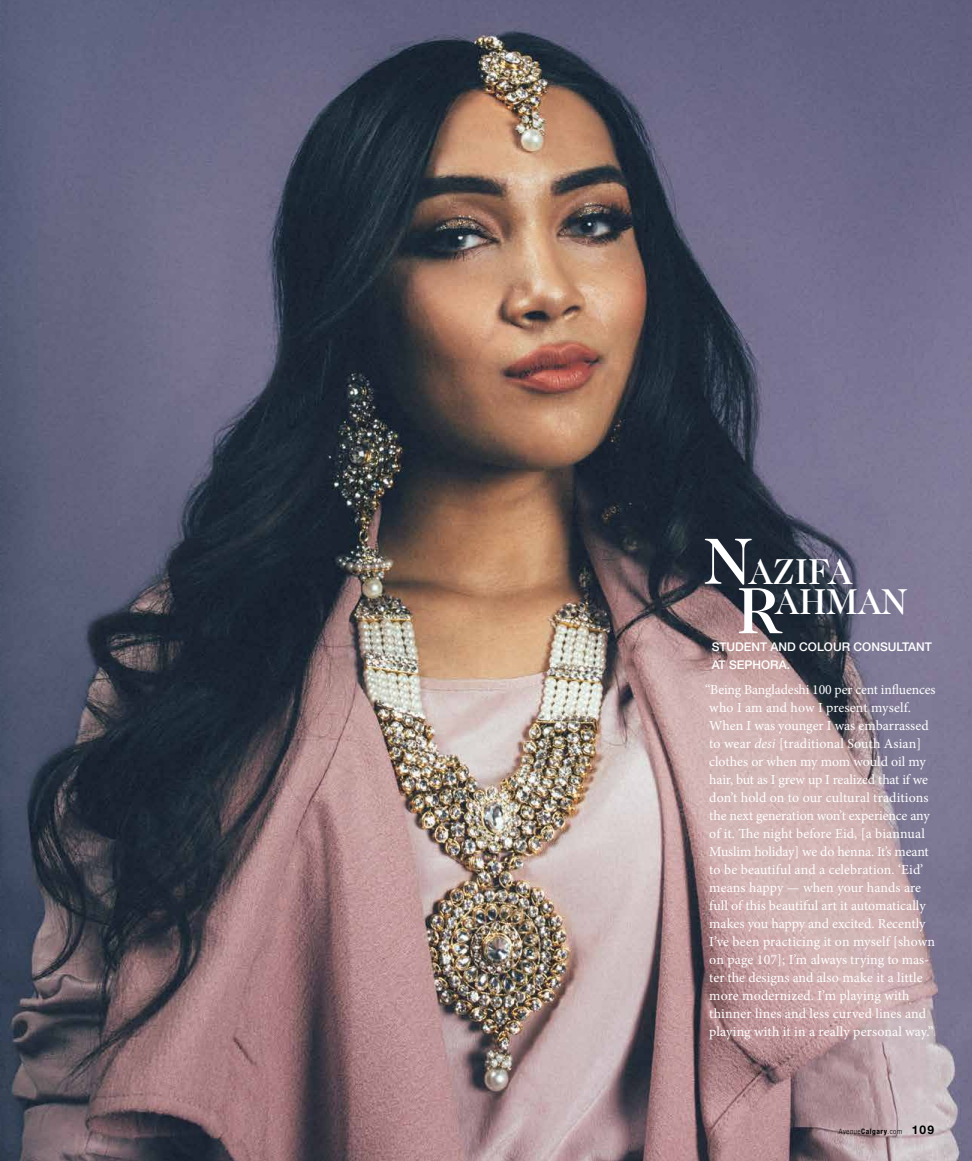
<style>
.page{position:relative;width:972px;height:1161px;background:#fff}
.page>*{position:absolute;margin:0;border:0;box-sizing:border-box;transform-origin:0 0}
.t1{font:500 36px/30px "Caslon Two Twenty Four";color:#fff}
.t2{font:13.8px/18px "Minion Pro";color:#fff}
.t3{font:500 12px/18px "Helvetica Neue";color:#fff}
.t4{font:300 condensed 7.5px "Helvetica Neue";letter-spacing:.065em;color:#000}
.s1{font-size:66px}
.s2{font-style:italic}
.s3{font-weight:700}
.s4{font-weight:700;font-stretch:normal;font-size:12px}
</style>
<div class="page">
<img style="left:1px;top:0;width:971px;height:1161px">
<h1 class="t1" style="left:736px;top:556px;width:172px;text-indent:-32px"><span class="s1">N</span>AZIFA<br><span class="s1">R</span>AHMAN</h1>
<p class="t3" style="left:712px;top:638px;width:222px">STUDENT AND COLOUR CONSULTANT<br>AT SEPHORA.</p>
<p class="t2" style="left:709px;top:680px;width:228px;text-indent:-4px">“Being Bangladeshi 100 per cent influences who I am and how I present myself.<br>When I was younger I was embarrassed to wear <span class="s2">desi</span> [traditional South Asian] clothes or when my mom would oil my hair, but as I grew up I realized that if we don’t hold on to our cultural traditions the next generation won’t experience any of it. The night before Eid, [a biannual Muslim holiday] we do henna. It’s meant to be beautiful and a celebration. ‘Eid’ means happy — when your hands are full of this beautiful art it automatically makes you happy and excited. Recently I’ve been practicing it on myself [shown on page 107]; I’m always trying to mas&shy;ter the designs and also make it a little more modernized. I’m playing with thinner lines and less curved lines and playing with it in a really personal way.”</p>
<p class="t4" style="left:839px;top:1127px;width:97px">Avenue<span class="s3">Calgary</span>.com <span class="s4">109</span></p>
</div>
